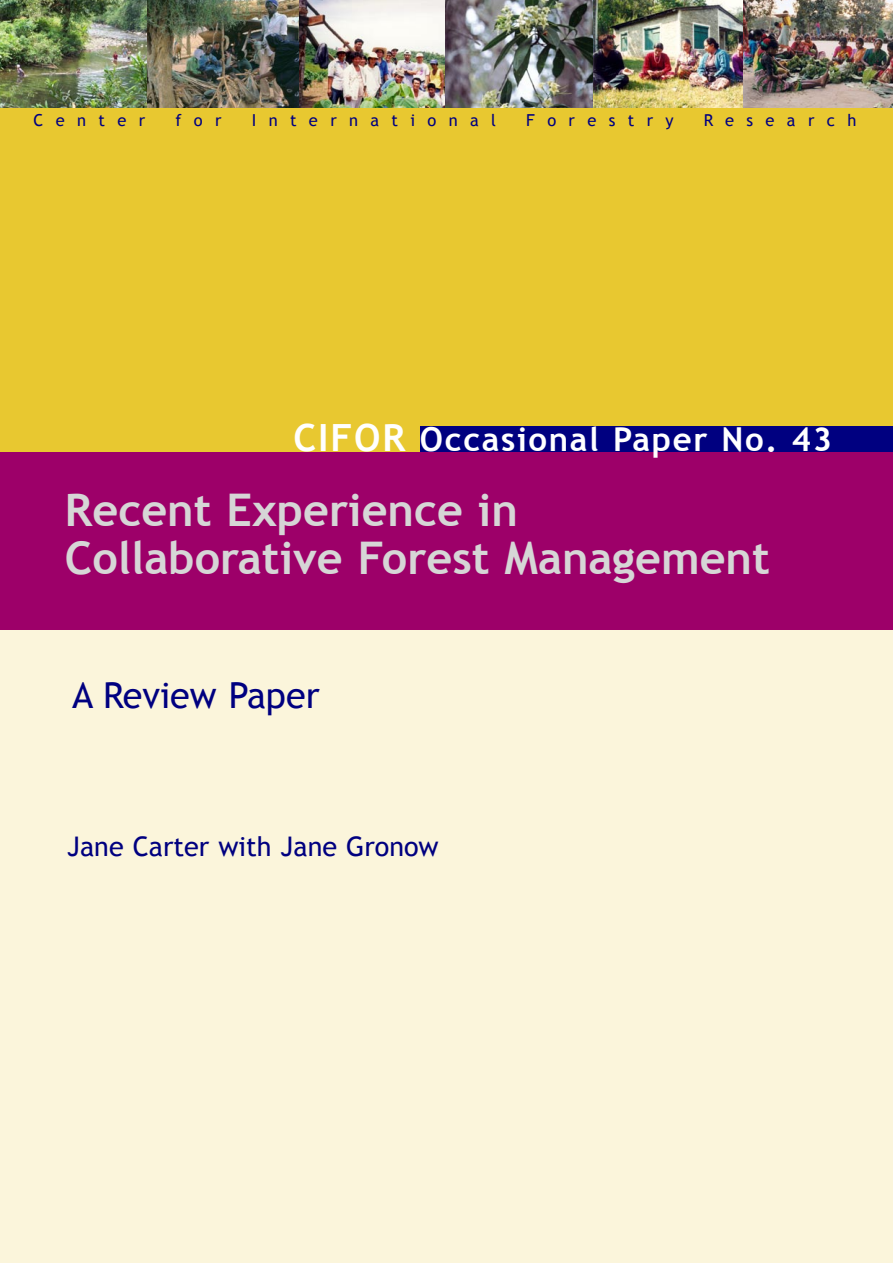
<style>
.page{position:relative;width:893px;height:1263px;background:#fff}
.page>*{position:absolute;margin:0;border:0;box-sizing:border-box;transform-origin:0 0}
.t1{font:700 45px/48px "Trebuchet MS";color:#d6d6d6}
.t2{font:36px "Trebuchet MS";color:#000080}
.t3{font:700 33px "Trebuchet MS";letter-spacing:.05em;color:#fff}
.t4{font:27px "Trebuchet MS";color:#000080}
.t5{font:16.5px "Trebuchet MS";letter-spacing:.75em;color:#000080}
.s1{font-size:37.5px}
</style>
<div class="page">
<div style="left:0;top:550px;width:893px;height:713px;background:#fbf5db"></div>
<div style="left:0;top:0;width:893px;height:626px;background:#e8c830"></div>
<div style="left:420px;top:426px;width:473px;height:38px;background:#000080"></div>
<div style="left:0;top:453px;width:893px;height:177px;background:#9d0069"></div>
<img style="left:298px;top:0;width:296px;height:108px">
<img style="left:742px;top:0;width:151px;height:108px">
<img style="left:594px;top:0;width:148px;height:108px">
<img style="left:147px;top:0;width:151px;height:108px">
<img style="left:0;top:0;width:147px;height:108px">
<p class="t5" style="left:33px;top:110px;width:113px">Center</p>
<p class="t5" style="left:175px;top:110px;width:48px">for</p>
<p class="t5" style="left:252px;top:110px;width:246px">International</p>
<p class="t5" style="left:526px;top:110px;width:149px">Forestry</p>
<p class="t5" style="left:704px;top:110px;width:154px">Research</p>
<p class="t3" style="left:293px;top:419px;width:540px"><span class="s1">CIFOR</span> Occasional Paper No. 43</p>
<p class="t1" style="left:65px;top:486px;width:706px">Recent Experience in<br>Collaborative Forest Management</p>
<p class="t2" style="left:72px;top:674px;width:249px">A Review Paper</p>
<p class="t4" style="left:67px;top:831px;width:373px">Jane Carter with Jane Gronow</p>
</div>
